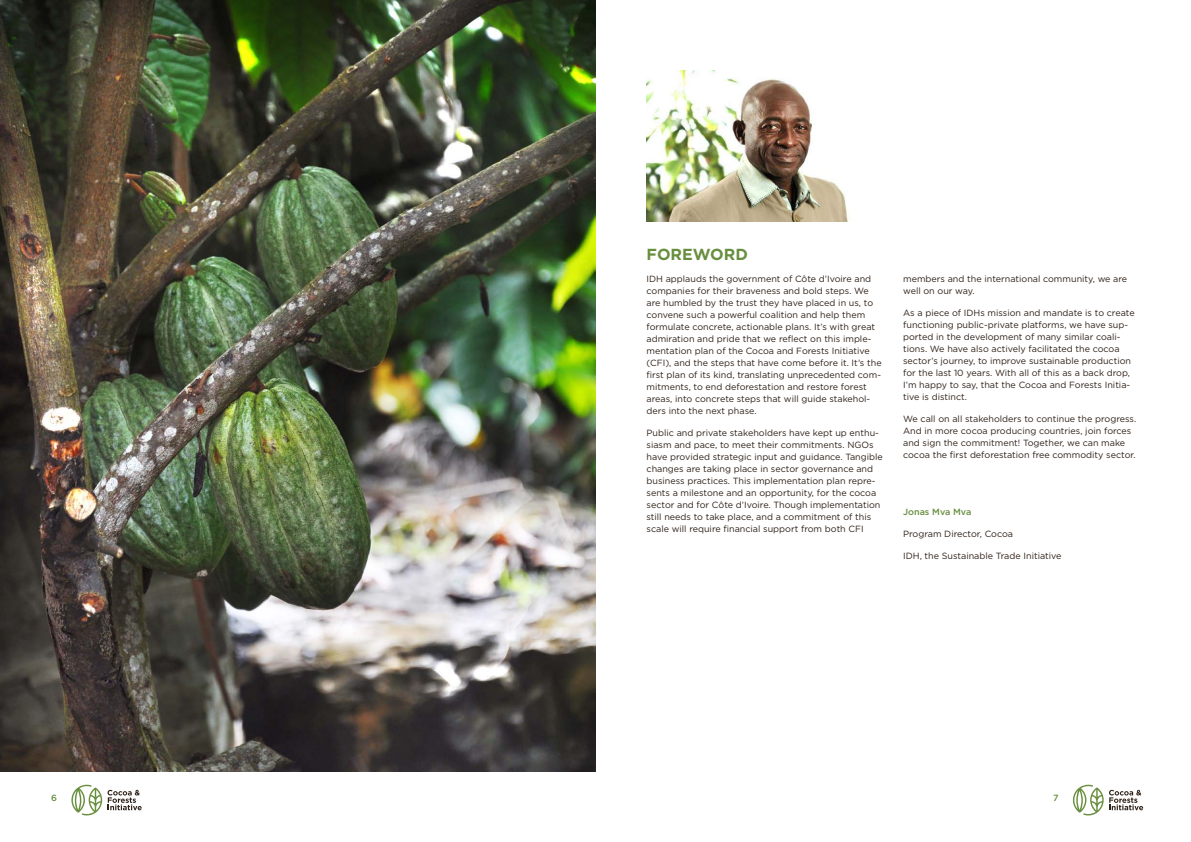
<style>
.page{position:relative;width:1191px;height:842px;background:#fff}
.page>*{position:absolute;margin:0;border:0;box-sizing:border-box;transform-origin:0 0}
.t1{font:700 16px "Gotham";color:#688f3f}
.t2{font:9px/12px "Gotham";color:#2f2118}
.t3{font:500 9px "Gotham";color:#688f3f}
</style>
<div class="page">
<svg style="left:1109px;top:790px;width:34px;height:20px"></svg>
<svg style="left:1073px;top:785px;width:30px;height:30px"></svg>
<svg style="left:108px;top:790px;width:34px;height:20px"></svg>
<svg style="left:71px;top:785px;width:31px;height:30px"></svg>
<img style="left:646px;top:71px;width:203px;height:150px">
<img style="left:0;top:0;width:595px;height:771px">
<h1 class="t1" style="left:646px;top:243px;width:103px">FOREWORD</h1>
<p class="t2" style="left:646px;top:272px;width:237px">IDH applauds the government of Côte d’Ivoire and companies for their braveness and bold steps. We are humbled by the trust they have placed in us, to convene such a powerful coalition and help them formulate concrete, actionable plans. It’s with great admiration and pride that we reflect on this imple&shy;mentation plan of the Cocoa and Forests Initiative (CFI), and the steps that have come before it. It’s the first plan of its kind, translating unprecedented com&shy;mitments, to end deforestation and restore forest areas, into concrete steps that will guide stakehol&shy;ders into the next phase.</p>
<p class="t2" style="left:646px;top:426px;width:238px">Public and private stakeholders have kept up enthu&shy;siasm and pace, to meet their commitments. NGOs have provided strategic input and guidance. Tangible changes are taking place in sector governance and business practices. This implementation plan repre&shy;sents a milestone and an opportunity, for the cocoa sector and for Côte d’Ivoire. Though implementation still needs to take place, and a commitment of this scale will require financial support from both CFI</p>
<p class="t2" style="left:903px;top:272px;width:225px">members and the international community, we are well on our way.</p>
<p class="t2" style="left:903px;top:306px;width:233px">As a piece of IDHs mission and mandate is to create functioning public-private platforms, we have sup&shy;ported in the development of many similar coali&shy;tions. We have also actively facilitated the cocoa sector’s journey, to improve sustainable production for the last 10 years. With all of this as a back drop, I’m happy to say, that the Cocoa and Forests Initia&shy;tive is distinct.</p>
<p class="t2" style="left:903px;top:412px;width:234px">We call on all stakeholders to continue the progress.<br>And in more cocoa producing countries, join forces and sign the commitment! Together, we can make cocoa the first deforestation free commodity sector.</p>
<p class="t3" style="left:903px;top:506px;width:70px">Jonas Mva Mva</p>
<p class="t2" style="left:903px;top:527px;width:111px">Program Director, Cocoa</p>
<p class="t2" style="left:903px;top:549px;width:160px">IDH, the Sustainable Trade Initiative</p>
<p class="t3" style="left:51px;top:792px;width:7px">6</p>
<p class="t3" style="left:1053px;top:792px;width:7px">7</p>
</div>
